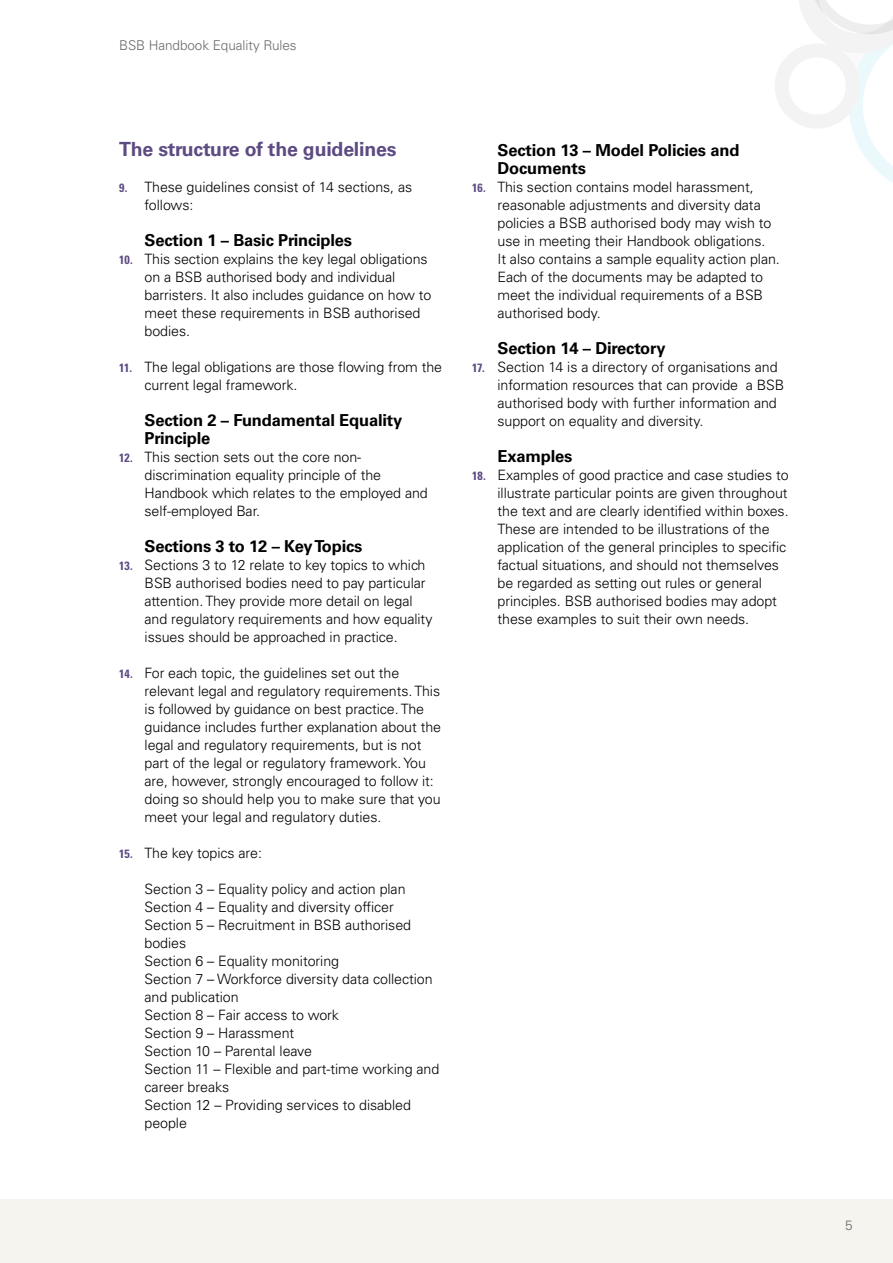
<style>
.page{position:relative;width:893px;height:1263px;background:#fff}
.page>*{position:absolute;margin:0;border:0;box-sizing:border-box;transform-origin:0 0}
.t1{font:700 19.5px "Univers";letter-spacing:-.01em;color:#5d4b83}
.t2{font:700 16.5px/18px "Univers";letter-spacing:-.01em;color:#000}
.t3{font:300 14.25px/18px "Univers";letter-spacing:-.005em;color:#000}
.t4{font:300 13.5px "Univers";letter-spacing:-.005em;color:#696a6d}
.s1{font-weight:700;font-stretch:condensed;font-size:12px;color:#5d4b83}
</style>
<div class="page">
<div style="left:0;top:1199px;width:893px;height:64px;background:#f5f4ee"></div>
<svg style="left:775px;top:0;width:118px;height:183px"></svg>
<p class="t4" style="left:119px;top:37px;width:179px">BSB Handbook Equality Rules</p>
<h1 class="t1" style="left:119px;top:138px;width:279px">The structure of the guidelines</h1>
<p class="t3" style="left:145px;top:178px;width:269px;text-indent:-26px"><span class="s1">9.</span> These guidelines consist of 14 sections, as follows:</p>
<p class="t2" style="left:145px;top:231px;width:209px">Section 1 – Basic Principles</p>
<p class="t3" style="left:145px;top:250px;width:288px;text-indent:-26px"><span class="s1">10.</span> This section explains the key legal obligations on a BSB authorised body and individual barristers. It also includes guidance on how to meet these requirements in BSB authorised bodies.</p>
<p class="t3" style="left:145px;top:358px;width:299px;text-indent:-26px"><span class="s1">11.</span> The legal obligations are those flowing from the current legal framework.</p>
<p class="t2" style="left:145px;top:411px;width:259px">Section 2 – Fundamental Equality<br>Principle</p>
<p class="t3" style="left:145px;top:448px;width:285px;text-indent:-26px"><span class="s1">12.</span> This section sets out the core non&shy;discrimination equality principle of the Handbook which relates to the employed and self-employed Bar.</p>
<p class="t2" style="left:145px;top:537px;width:219px">Sections 3 to 12 – Key Topics</p>
<p class="t3" style="left:145px;top:556px;width:290px;text-indent:-26px"><span class="s1">13.</span> Sections 3 to 12 relate to key topics to which BSB authorised bodies need to pay particular attention. They provide more detail on legal and regulatory requirements and how equality issues should be approached in practice.</p>
<p class="t3" style="left:145px;top:664px;width:298px;text-indent:-26px"><span class="s1">14.</span> For each topic, the guidelines set out the relevant legal and regulatory requirements. This is followed by guidance on best practice. The guidance includes further explanation about the legal and regulatory requirements, but is not part of the legal or regulatory framework. You are, however, strongly encouraged to follow it: doing so should help you to make sure that you meet your legal and regulatory duties.</p>
<p class="t3" style="left:119px;top:844px;width:144px"><span class="s1">15.</span> The key topics are:</p>
<p class="t3" style="left:145px;top:880px;width:296px">Section 3 – Equality policy and action plan<br>Section 4 – Equality and diversity officer<br>Section 5 – Recruitment in BSB authorised bodies<br>Section 6 – Equality monitoring<br>Section 7 – Workforce diversity data collection and publication<br>Section 8 – Fair access to work<br>Section 9 – Harassment<br>Section 10 – Parental leave<br>Section 11 – Flexible and part-time working and career breaks<br>Section 12 – Providing services to disabled people</p>
<p class="t2" style="left:497px;top:141px;width:243px">Section 13 – Model Policies and<br>Documents</p>
<p class="t3" style="left:497px;top:178px;width:284px;text-indent:-26px"><span class="s1">16.</span> This section contains model harassment, reasonable adjustments and diversity data policies a BSB authorised body may wish to use in meeting their Handbook obligations.<br>It also contains a sample equality action plan.<br>Each of the documents may be adapted to meet the individual requirements of a BSB authorised body.</p>
<p class="t2" style="left:497px;top:339px;width:170px">Section 14 – Directory</p>
<p class="t3" style="left:497px;top:358px;width:288px;text-indent:-26px"><span class="s1">17.</span> Section 14 is a directory of organisations and information resources that can provide a BSB authorised body with further information and support on equality and diversity.</p>
<p class="t2" style="left:497px;top:447px;width:76px">Examples</p>
<p class="t3" style="left:497px;top:466px;width:293px;text-indent:-26px"><span class="s1">18.</span> Examples of good practice and case studies to illustrate particular points are given throughout the text and are clearly identified within boxes.<br>These are intended to be illustrations of the application of the general principles to specific factual situations, and should not themselves be regarded as setting out rules or general principles. BSB authorised bodies may adopt these examples to suit their own needs.</p>
<p class="t4" style="left:845px;top:1217px;width:9px">5</p>
</div>
